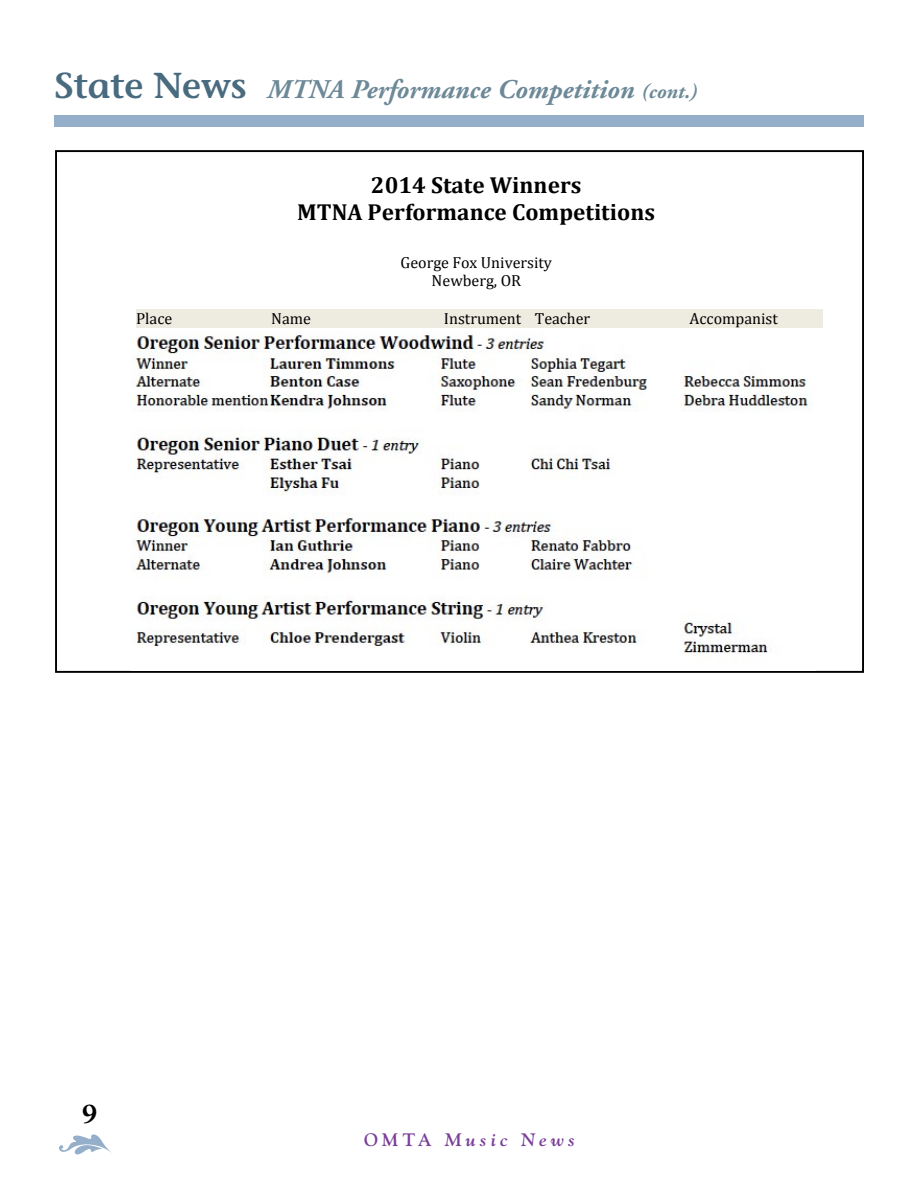
<style>
.page{position:relative;width:918px;height:1188px;background:#fff}
.page>*{position:absolute;margin:0;border:0;box-sizing:border-box;transform-origin:0 0}
.t1{font:italic 700 27px "Adobe Garamond";color:#6d8998}
.t2{font:800 27px "Goudy";color:#000}
.t3{font:700 23.25px/27.2px "Cambria";color:#000;text-align:center}
.t4{font:italic 700 18px "Goudy";letter-spacing:.225em;color:#793f98}
.t5{font:16.05px/18.6px "Cambria";color:#000;text-align:center}
.s1{font-family:"Stone Informal";font-weight:600;font-style:normal;font-size:36px;color:#496b7f}
.s2{font-size:21px}
.s3{font-style:normal}
</style>
<div class="page">
<div style="left:54px;top:115px;width:810px;height:11px;background:#95afca"></div>
<svg style="left:59px;top:1134px;width:53px;height:21px"></svg>
<div style="left:136px;top:309px;width:135px;height:19px;background:#eeece1"></div>
<div style="left:271px;top:309px;width:173px;height:19px;background:#eeece1"></div>
<div style="left:444px;top:309px;width:91px;height:19px;background:#eeece1"></div>
<div style="left:535px;top:309px;width:155px;height:19px;background:#eeece1"></div>
<div style="left:690px;top:309px;width:133px;height:19px;background:#eeece1"></div>
<img style="left:134px;top:332px;width:675px;height:330px">
<h1 class="t1" style="left:55px;top:75px;width:644px"><span class="s1">State News</span> MTNA Performance Competition <span class="s2">(cont.)</span></h1>
<h2 class="t3" style="left:297px;top:170px;width:359px">2014 State Winners<br>MTNA Performance Competitions</h2>
<p class="t5" style="left:401px;top:253px;width:153px">George Fox University<br>Newberg, OR</p>
<p class="t5" style="left:136px;top:309px;width:38px">Place</p>
<p class="t5" style="left:271px;top:309px;width:41px">Name</p>
<p class="t5" style="left:444px;top:309px;width:148px">Instrument Teacher</p>
<p class="t5" style="left:690px;top:309px;width:90px">Accompanist</p>
<h1 class="t2" style="left:82px;top:1098px;width:17px">9</h1>
<p class="t4" style="left:364px;top:1129px;width:213px"><span class="s3">OMTA</span> Music News</p>
</div>
